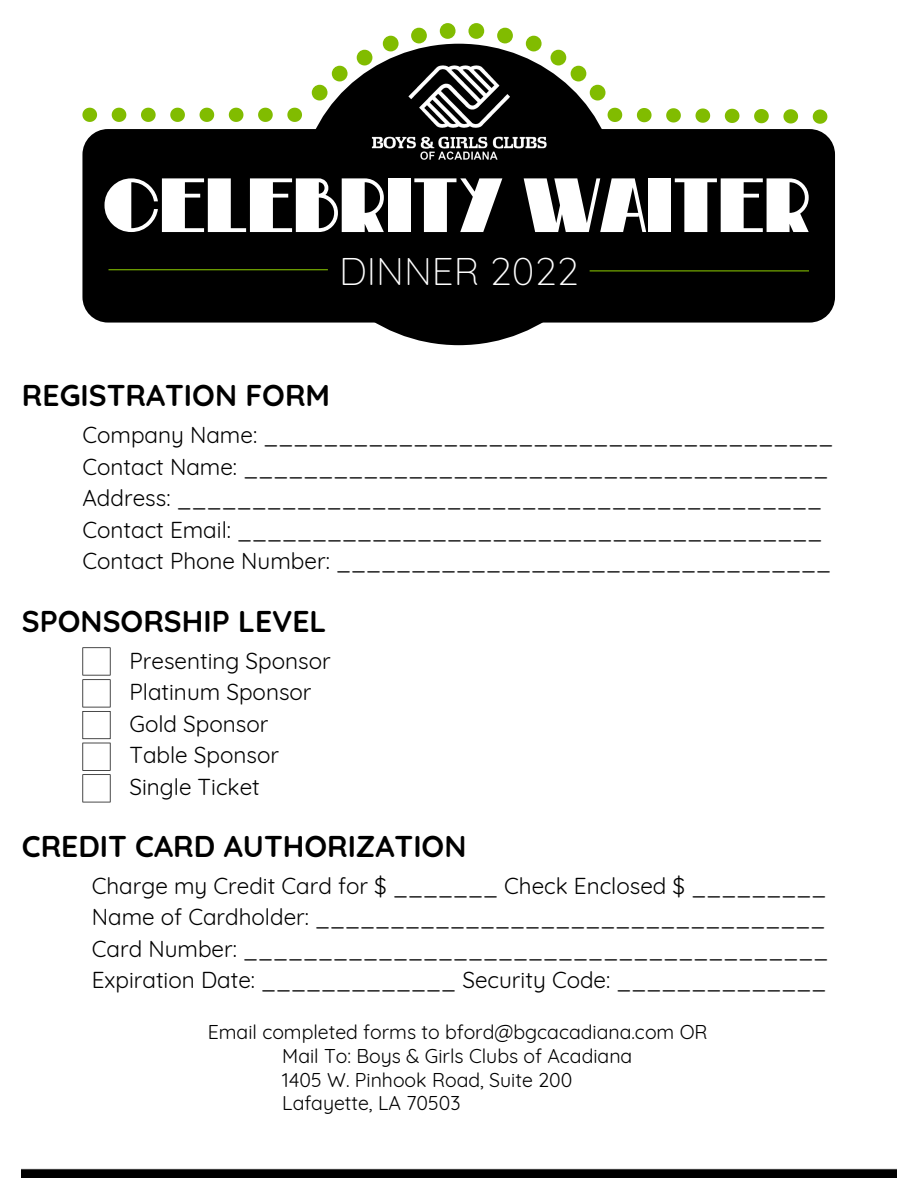
<style>
.page{position:relative;width:918px;height:1188px;background:#fff}
.page>*{position:absolute;margin:0;border:0;box-sizing:border-box;transform-origin:0 0}
.t1{font:78.45px "Riemann Theatre";color:#fff}
.t2{font:300 38.4px "Quicksand";color:#fff}
.t3{font:700 30px "Quicksand";color:#000}
.t4{font:22.5px "Quicksand";color:#000}
.t5{font:19.5px "Quicksand";color:#000}
</style>
<div class="page">
<img style="left:22px;top:303px;width:874px;height:875px">
<div style="left:300px;top:44px;width:317px;height:301px;background:#000;border-radius:50%"></div>
<div style="left:82px;top:129px;width:753px;height:194px;background:#000;border-radius:25px"></div>
<hr style="left:590px;top:270px;width:219px;height:1px;background:#81bc00">
<hr style="left:109px;top:269px;width:219px;height:1px;background:#81bc00">
<svg style="left:82px;top:108px;width:220px;height:14px"></svg>
<svg style="left:608px;top:108px;width:219px;height:16px"></svg>
<svg style="left:312px;top:66px;width:36px;height:35px"></svg>
<svg style="left:357px;top:50px;width:15px;height:15px"></svg>
<svg style="left:383px;top:36px;width:16px;height:15px"></svg>
<svg style="left:411px;top:28px;width:16px;height:15px"></svg>
<svg style="left:440px;top:23px;width:16px;height:16px"></svg>
<svg style="left:468px;top:23px;width:16px;height:16px"></svg>
<svg style="left:497px;top:28px;width:16px;height:15px"></svg>
<svg style="left:526px;top:36px;width:16px;height:15px"></svg>
<svg style="left:551px;top:50px;width:55px;height:51px"></svg>
<svg style="left:82px;top:647px;width:29px;height:155px"></svg>
<img style="left:371px;top:64px;width:176px;height:96px">
<p class="t1" style="left:105px;top:166px;width:709px">CELEBRITY WAITER</p>
<p class="t2" style="left:339px;top:246px;width:241px">DINNER 2022</p>
<p class="t3" style="left:22px;top:376px;width:310px">REGISTRATION FORM</p>
<p class="t4" style="left:82px;top:421px;width:753px">Company Name: ______________________________________</p>
<p class="t4" style="left:82px;top:452px;width:748px">Contact Name: _______________________________________</p>
<p class="t4" style="left:82px;top:484px;width:741px">Address: ___________________________________________</p>
<p class="t4" style="left:82px;top:515px;width:742px">Contact Email: _______________________________________</p>
<p class="t4" style="left:82px;top:547px;width:750px">Contact Phone Number: _________________________________</p>
<p class="t3" style="left:22px;top:602px;width:306px">SPONSORSHIP LEVEL</p>
<p class="t4" style="left:129px;top:646px;width:203px">Presenting Sponsor</p>
<p class="t4" style="left:129px;top:678px;width:184px">Platinum Sponsor</p>
<p class="t4" style="left:129px;top:709px;width:141px">Gold Sponsor</p>
<p class="t4" style="left:129px;top:741px;width:151px">Table Sponsor</p>
<p class="t4" style="left:129px;top:772px;width:132px">Single Ticket</p>
<p class="t3" style="left:22px;top:827px;width:446px">CREDIT CARD AUTHORIZATION</p>
<p class="t4" style="left:92px;top:871px;width:736px">Charge my Credit Card for $ _______ Check Enclosed $ _________</p>
<p class="t4" style="left:92px;top:903px;width:735px">Name of Cardholder: __________________________________</p>
<p class="t4" style="left:92px;top:934px;width:738px">Card Number: _______________________________________</p>
<p class="t4" style="left:92px;top:966px;width:736px">Expiration Date: _____________ Security Code: ______________</p>
<p class="t5" style="left:208px;top:1020px;width:501px">Email completed forms to bford@bgcacadiana.com OR</p>
<p class="t5" style="left:282px;top:1043px;width:352px">Mail To: Boys &amp; Girls Clubs of Acadiana</p>
<p class="t5" style="left:282px;top:1067px;width:292px">1405 W. Pinhook Road, Suite 200</p>
<p class="t5" style="left:282px;top:1091px;width:180px">Lafayette, LA 70503</p>
</div>
